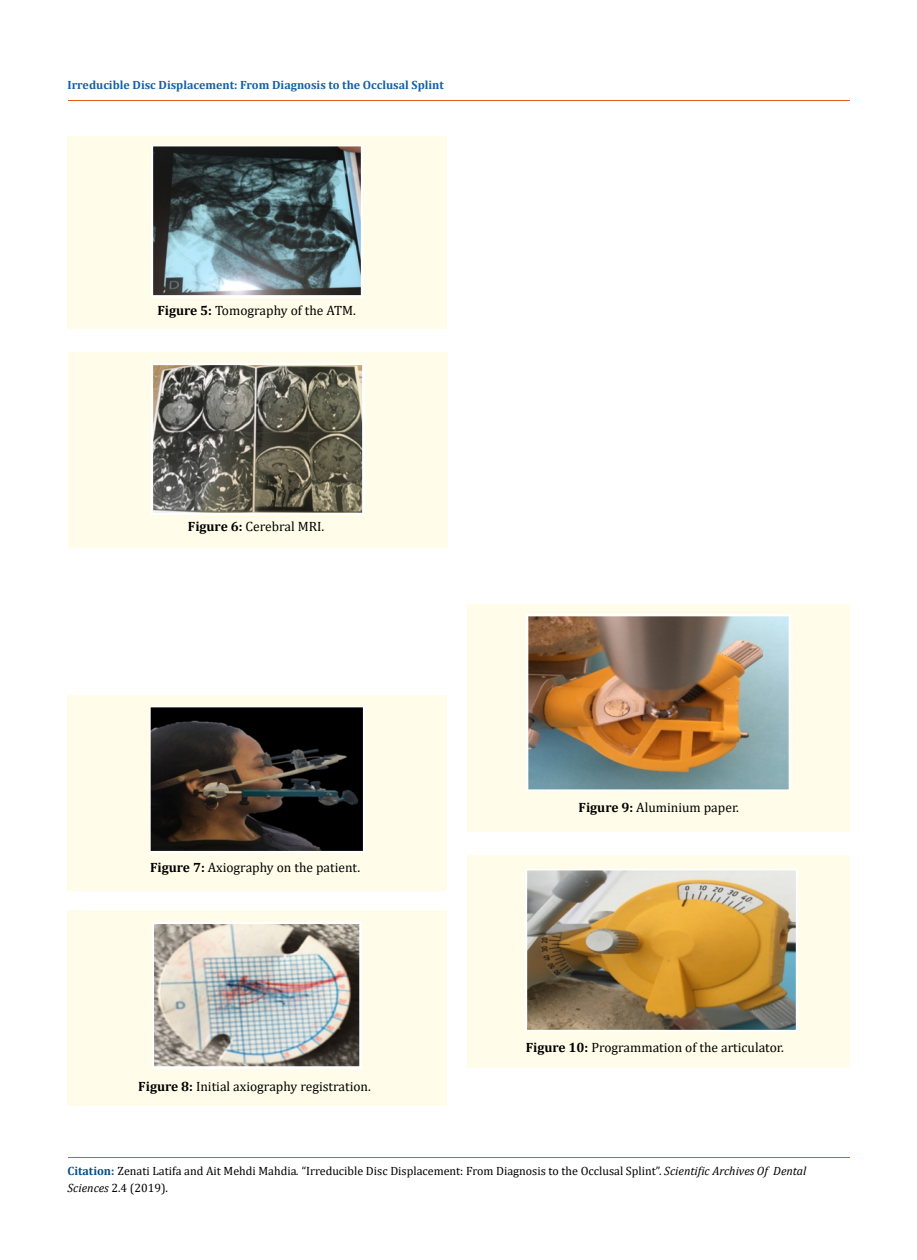
<style>
.page{position:relative;width:917px;height:1260px;background:#fff}
.page>*{position:absolute;margin:0;border:0;box-sizing:border-box;transform-origin:0 0}
.t1{font:13.5px "Cambria";color:#000}
.t2{font:12px/16.5px "Cambria";color:#000}
.t3{font:700 12px "Cambria";color:#1560a6}
.s1{font-weight:700}
.s2{font-weight:700;color:#035089}
.s3{font-style:italic}
</style>
<div class="page">
<hr style="left:68px;top:101px;width:781px;height:1px;background:#e05d1a">
<div style="left:68px;top:136px;width:379px;height:192px;background:#fffde9"></div>
<img style="left:151px;top:146px;width:212px;height:152px">
<div style="left:68px;top:352px;width:380px;height:195px;background:#fffde9"></div>
<img style="left:152px;top:363px;width:212px;height:151px">
<div style="left:67px;top:696px;width:380px;height:195px;background:#fffde9"></div>
<img style="left:150px;top:706px;width:214px;height:147px">
<div style="left:67px;top:910px;width:379px;height:196px;background:#fffde9"></div>
<img style="left:152px;top:923px;width:210px;height:145px">
<div style="left:467px;top:604px;width:382px;height:228px;background:#fffde9"></div>
<img style="left:526px;top:615px;width:264px;height:175px">
<div style="left:467px;top:855px;width:382px;height:212px;background:#fffde9"></div>
<img style="left:525px;top:869px;width:272px;height:163px">
<hr style="left:68px;top:1158px;width:781px;height:1px;background:#e05d1a">
<p class="t3" style="left:68px;top:76px;width:378px">Irreducible Disc Displacement: From Diagnosis to the Occlusal Splint</p>
<p class="t1" style="left:157px;top:303px;width:200px"><span class="s1">Figure 5:</span> Tomography of the ATM.</p>
<p class="t1" style="left:188px;top:519px;width:138px"><span class="s1">Figure 6:</span> Cerebral MRI.</p>
<p class="t1" style="left:150px;top:860px;width:211px"><span class="s1">Figure 7:</span> Axiography on the patient.</p>
<p class="t1" style="left:138px;top:1079px;width:234px"><span class="s1">Figure 8:</span> Initial axiography registration.</p>
<p class="t1" style="left:578px;top:800px;width:162px"><span class="s1">Figure 9:</span> Aluminium paper.</p>
<p class="t1" style="left:525px;top:1040px;width:260px"><span class="s1">Figure 10:</span> Programmation of the articulator.</p>
<p class="t2" style="left:68px;top:1163px;width:740px"><span class="s2">Citation:</span> Zenati Latifa and Ait Mehdi Mahdia<span class="s3">.</span> “Irreducible Disc Displacement: From Diagnosis to the Occlusal Splint”. <span class="s3">Scientific Archives Of Dental<br>Sciences</span> 2.4 (2019).</p>
</div>
